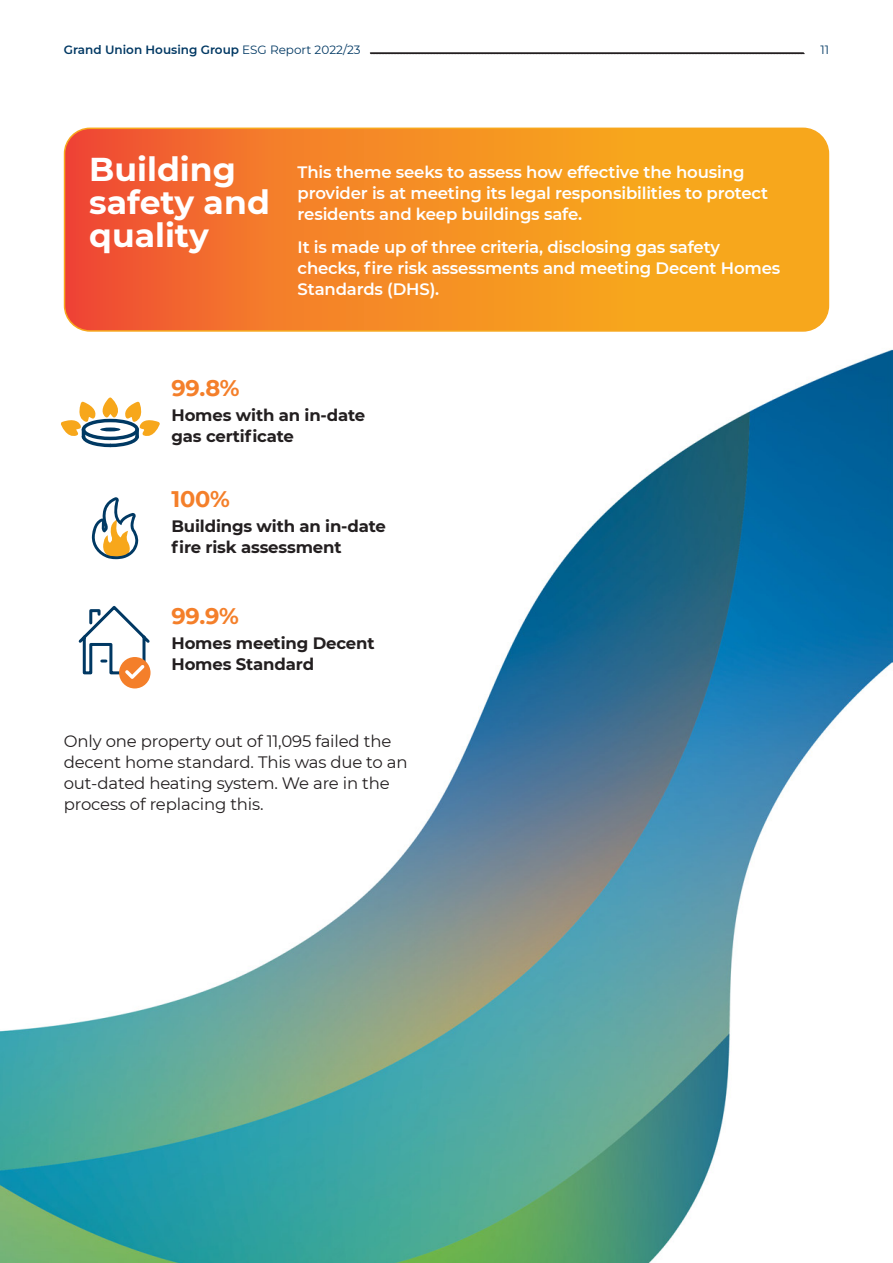
<style>
.page{position:relative;width:893px;height:1263px;background:#fff}
.page>*{position:absolute;margin:0;border:0;box-sizing:border-box;transform-origin:0 0}
.t1{font:700 33px/33px "Montserrat";color:#fff}
.t2{font:700 22.5px "Montserrat";letter-spacing:-.01em;color:#f47f2a}
.t3{font:600 16.5px/21px "Montserrat";letter-spacing:-.01em;color:#fff}
.t4{font:16.5px/21px "Montserrat";letter-spacing:-.01em;color:#231f20}
.t5{font:700 16.5px/21px "Montserrat";letter-spacing:-.01em;color:#231f20}
._6_pt{font:600 12px "Montserrat";color:#003863}
._6_pt-2{font:12px "Montserrat";color:#003863}
.s1{font-weight:400}
</style>
<div class="page">
<img style="left:0;top:349px;width:893px;height:914px">
<div style="left:0;top:327px;width:420px;height:498px;background:#fff"></div>
<svg style="left:370px;top:52px;width:435px;height:2px"></svg>
<svg style="left:65px;top:128px;width:763px;height:201px;background:#f48a25"></svg>
<div style="left:64px;top:128px;width:765px;height:204px;border:2px solid #f7a71c;border-radius:26px"></div>
<svg style="left:61px;top:399px;width:99px;height:49px"></svg>
<svg style="left:91px;top:497px;width:48px;height:62px"></svg>
<div style="left:119px;top:657px;width:32px;height:31px;background:#f47f2a;border-radius:50%"></div>
<svg style="left:78px;top:605px;width:73px;height:74px"></svg>
<p class="_6_pt" style="left:64px;top:41px;width:298px">Grand Union Housing Group <span class="s1">ESG Report 2022/23</span></p>
<p class="_6_pt-2" style="left:820px;top:42px;width:10px">11</p>
<p class="t1" style="left:89px;top:151px;width:182px">Building safety and quality</p>
<p class="t3" style="left:298px;top:160px;width:472px">This theme seeks to assess how effective the housing provider is at meeting its legal responsibilities to protect residents and keep buildings safe.</p>
<p class="t3" style="left:298px;top:236px;width:484px">It is made up of three criteria, disclosing gas safety checks, fire risk assessments and meeting Decent Homes<br>Standards (DHS).</p>
<p class="t2" style="left:171px;top:372px;width:69px">99.8%</p>
<p class="t5" style="left:171px;top:404px;width:195px">Homes with an in-date gas certificate</p>
<p class="t2" style="left:171px;top:482px;width:60px">100%</p>
<p class="t5" style="left:171px;top:515px;width:216px">Buildings with an in-date fire risk assessment</p>
<p class="t2" style="left:171px;top:599px;width:69px">99.9%</p>
<p class="t5" style="left:171px;top:632px;width:205px">Homes meeting Decent<br>Homes Standard</p>
<p class="t4" style="left:64px;top:730px;width:345px">Only one property out of 11,095 failed the decent home standard. This was due to an out-dated heating system. We are in the process of replacing this.</p>
</div>
